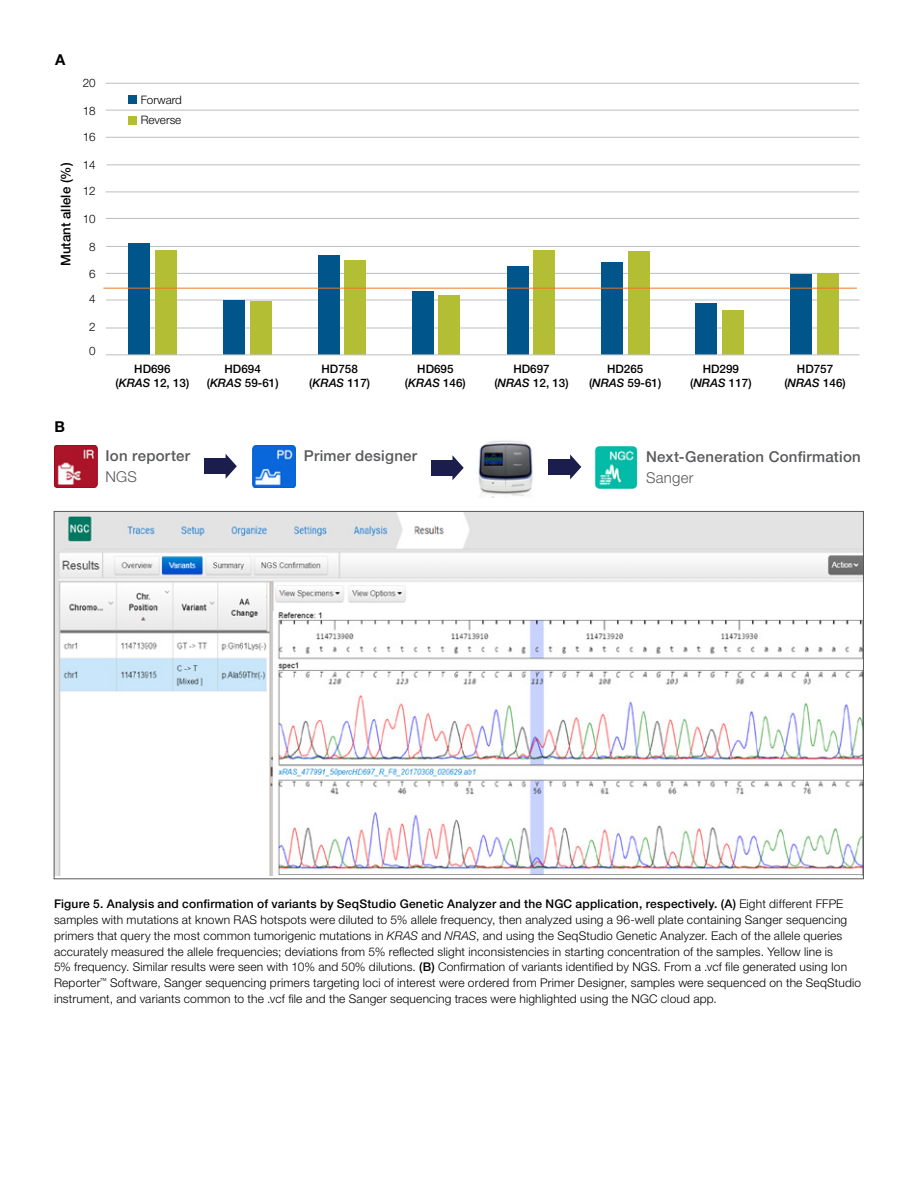
<style>
.page{position:relative;width:918px;height:1188px;background:#fff}
.page>*{position:absolute;margin:0;border:0;box-sizing:border-box;transform-origin:0 0}
.t1{font:500 15px "Helvetica Neue LT Std";letter-spacing:.015em;color:#58595b}
.t2{font:300 15px "Helvetica Neue LT Std";letter-spacing:.02em;color:#58595b}
.t3{font:700 15px "Helvetica Neue LT Std";color:#000}
.t4{font:500 13.35px "Helvetica Neue LT Pro";color:#000}
.t5{font:300 12px/15.8px "Helvetica Neue LT Std";letter-spacing:.015em;color:#000}
.t6{font:500 11.7px/14px "Helvetica Neue LT Pro";color:#000;text-align:center}
.t7{font:300 11.7px/20.7px "Helvetica Neue LT Pro";color:#000}
.s1{font-family:"Helvetica Neue LT Std";font-style:italic}
.s2{font-weight:500}
.s3{font-style:italic}
</style>
<div class="page">
<hr style="left:106px;top:328px;width:753px;height:1px;background:#bcbec0">
<hr style="left:106px;top:300px;width:753px;height:1px;background:#bcbec0">
<hr style="left:106px;top:273px;width:753px;height:1px;background:#bcbec0">
<hr style="left:106px;top:246px;width:753px;height:1px;background:#bcbec0">
<hr style="left:106px;top:218px;width:753px;height:1px;background:#bcbec0">
<hr style="left:106px;top:192px;width:753px;height:1px;background:#bcbec0">
<hr style="left:107px;top:165px;width:753px;height:1px;background:#bcbec0">
<hr style="left:106px;top:137px;width:753px;height:1px;background:#bcbec0">
<hr style="left:106px;top:110px;width:753px;height:1px;background:#bcbec0">
<hr style="left:106px;top:83px;width:753px;height:1px;background:#bcbec0">
<div style="left:129px;top:243px;width:21px;height:112px;background:#00558a"></div>
<div style="left:156px;top:251px;width:21px;height:104px;background:#b3be35"></div>
<div style="left:250px;top:302px;width:21px;height:53px;background:#b3be35"></div>
<div style="left:223px;top:301px;width:22px;height:54px;background:#00558a"></div>
<div style="left:439px;top:295px;width:21px;height:60px;background:#b3be35"></div>
<div style="left:412px;top:291px;width:21px;height:64px;background:#00558a"></div>
<div style="left:534px;top:251px;width:21px;height:104px;background:#b3be35"></div>
<div style="left:507px;top:266px;width:21px;height:89px;background:#00558a"></div>
<div style="left:628px;top:252px;width:21px;height:103px;background:#b3be35"></div>
<div style="left:601px;top:263px;width:22px;height:92px;background:#00558a"></div>
<div style="left:722px;top:310px;width:21px;height:45px;background:#b3be35"></div>
<div style="left:695px;top:303px;width:22px;height:52px;background:#00558a"></div>
<div style="left:817px;top:273px;width:21px;height:82px;background:#b3be35"></div>
<div style="left:790px;top:275px;width:22px;height:80px;background:#00558a"></div>
<div style="left:345px;top:261px;width:21px;height:94px;background:#b3be35"></div>
<div style="left:318px;top:255px;width:21px;height:100px;background:#00558a"></div>
<hr style="left:106px;top:355px;width:753px;height:1px;background:#bcbec0">
<hr style="left:103px;top:288px;width:754px;height:1px;background:#eb7924">
<div style="left:129px;top:96px;width:8px;height:8px;background:#00558a"></div>
<div style="left:129px;top:116px;width:8px;height:8px;background:#b3be35"></div>
<img style="left:56px;top:513px;width:806px;height:363px">
<img style="left:54px;top:445px;width:43px;height:43px">
<div style="left:204px;top:458px;width:25px;height:16px;background:#1b1e4d"></div>
<svg style="left:226px;top:454px;width:11px;height:25px"></svg>
<img style="left:252px;top:446px;width:44px;height:42px">
<div style="left:431px;top:460px;width:24px;height:15px;background:#1b1e4d"></div>
<svg style="left:452px;top:455px;width:12px;height:25px"></svg>
<div style="left:548px;top:459px;width:25px;height:16px;background:#1b1e4d"></div>
<svg style="left:570px;top:454px;width:11px;height:25px"></svg>
<img style="left:478px;top:440px;width:55px;height:58px">
<img style="left:594px;top:446px;width:44px;height:42px">
<p class="t3" style="left:55px;top:50px;width:12px">A</p>
<p class="t4" style="left:58px;top:266px;width:105px;rotate:-90deg">Mutant allele (%)</p>
<p class="t7" style="left:83px;top:72px;width:14px">20</p>
<p class="t7" style="left:83px;top:100px;width:14px">18</p>
<p class="t7" style="left:83px;top:127px;width:14px">16</p>
<p class="t7" style="left:83px;top:154px;width:14px">14</p>
<p class="t7" style="left:83px;top:180px;width:14px">12</p>
<p class="t7" style="left:83px;top:208px;width:14px">10</p>
<p class="t7" style="left:89px;top:236px;width:8px">8</p>
<p class="t7" style="left:89px;top:263px;width:8px">6</p>
<p class="t7" style="left:89px;top:289px;width:8px">4</p>
<p class="t7" style="left:89px;top:314px;width:8px;line-height:24.8px">2<br>0</p>
<p class="t7" style="left:141px;top:89px;width:43px">Forward<br>Reverse</p>
<p class="t6" style="left:115px;top:362px;width:75px">HD696 (<span class="s1">KRAS</span> 12, 13)</p>
<p class="t6" style="left:207px;top:362px;width:73px">HD694 (<span class="s1">KRAS</span> 59-61)</p>
<p class="t6" style="left:309px;top:362px;width:62px">HD758 (<span class="s1">KRAS</span> 117)</p>
<p class="t6" style="left:405px;top:362px;width:62px">HD695 (<span class="s1">KRAS</span> 146)</p>
<p class="t6" style="left:494px;top:362px;width:76px">HD697 (<span class="s1">NRAS</span> 12, 13)</p>
<p class="t6" style="left:589px;top:362px;width:74px">HD265 (<span class="s1">NRAS</span> 59-61)</p>
<p class="t6" style="left:690px;top:362px;width:63px">HD299 (<span class="s1">NRAS</span> 117)</p>
<p class="t6" style="left:784px;top:362px;width:63px">HD757 (<span class="s1">NRAS</span> 146)</p>
<p class="t3" style="left:54px;top:417px;width:12px">B</p>
<p class="t1" style="left:105px;top:447px;width:86px">Ion reporter</p>
<p class="t2" style="left:105px;top:468px;width:33px">NGS</p>
<p class="t1" style="left:304px;top:447px;width:115px">Primer designer</p>
<p class="t1" style="left:646px;top:448px;width:216px">Next-Generation Confirmation</p>
<p class="t2" style="left:646px;top:469px;width:49px">Sanger</p>
<p class="t5" style="left:54px;top:896px;width:809px"><span class="s2">Figure 5. Analysis and confirmation of variants by SeqStudio Genetic Analyzer and the NGC application, respectively. (A)</span> Eight different FFPE samples with mutations at known RAS hotspots were diluted to 5% allele frequency, then analyzed using a 96-well plate containing Sanger sequencing primers that query the most common tumorigenic mutations in <span class="s3">KRAS</span> and <span class="s3">NRAS</span>, and using the SeqStudio Genetic Analyzer. Each of the allele queries accurately measured the allele frequencies; deviations from 5% reflected slight inconsistencies in starting concentration of the samples. Yellow line is<br>5% frequency. Similar results were seen with 10% and 50% dilutions. <span class="s2">(B)</span> Confirmation of variants identified by NGS. From a .vcf file generated using Ion Reporter<sup>™</sup> Software, Sanger sequencing primers targeting loci of interest were ordered from Primer Designer, samples were sequenced on the SeqStudio instrument, and variants common to the .vcf file and the Sanger sequencing traces were highlighted using the NGC cloud app.</p>
</div>
